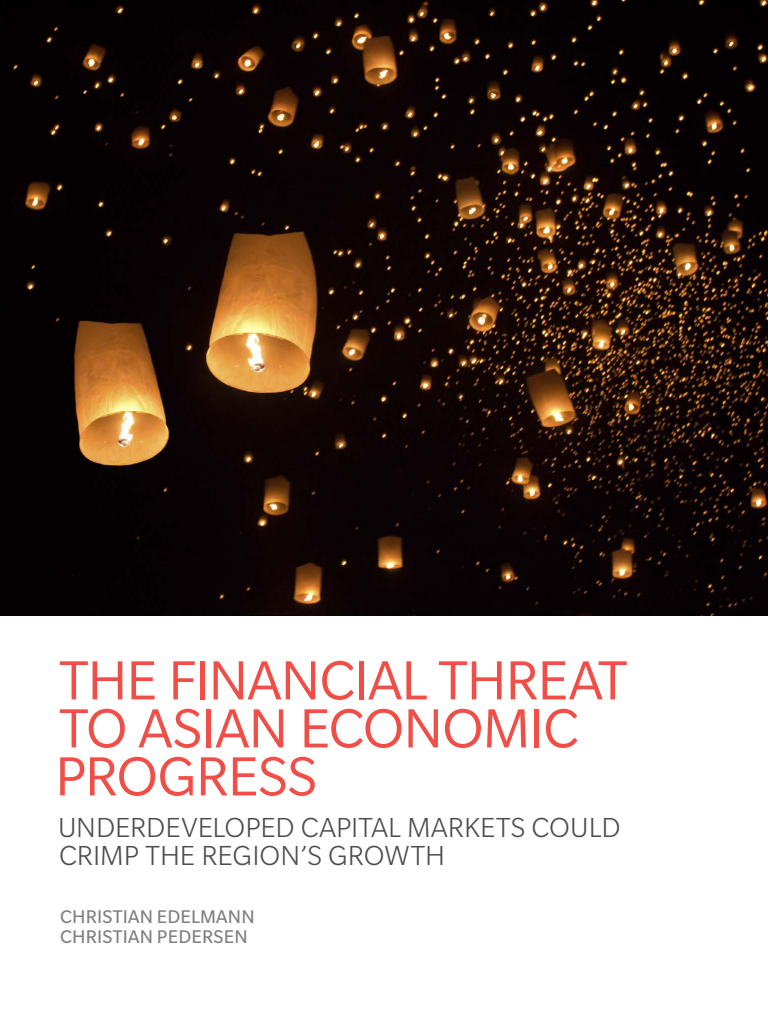
<style>
.page{position:relative;width:768px;height:1024px;background:#fff}
.page>*{position:absolute;margin:0;border:0;box-sizing:border-box;transform-origin:0 0}
.t1{font:60px/48px "Slate Pro";letter-spacing:-.015em;color:#f04e46}
.t2{font:300 30px/28px "Slate Pro";color:#4d4d4d}
.t3{font:20px/20px "Slate Pro";letter-spacing:.01em;color:#808080}
</style>
<div class="page">
<img style="left:0;top:0;width:768px;height:615px">
<h1 class="t1" style="left:55px;top:656px;width:574px">THE FINANCIAL THREAT<br>TO ASIAN ECONOMIC<br>PROGRESS</h1>
<p class="t2" style="left:58px;top:814px;width:564px">UNDERDEVELOPED CAPITAL MARKETS COULD<br>CRIMP THE REGION’S GROWTH</p>
<p class="t3" style="left:60px;top:907px;width:196px">CHRISTIAN EDELMANN<br>CHRISTIAN PEDERSEN</p>
</div>
